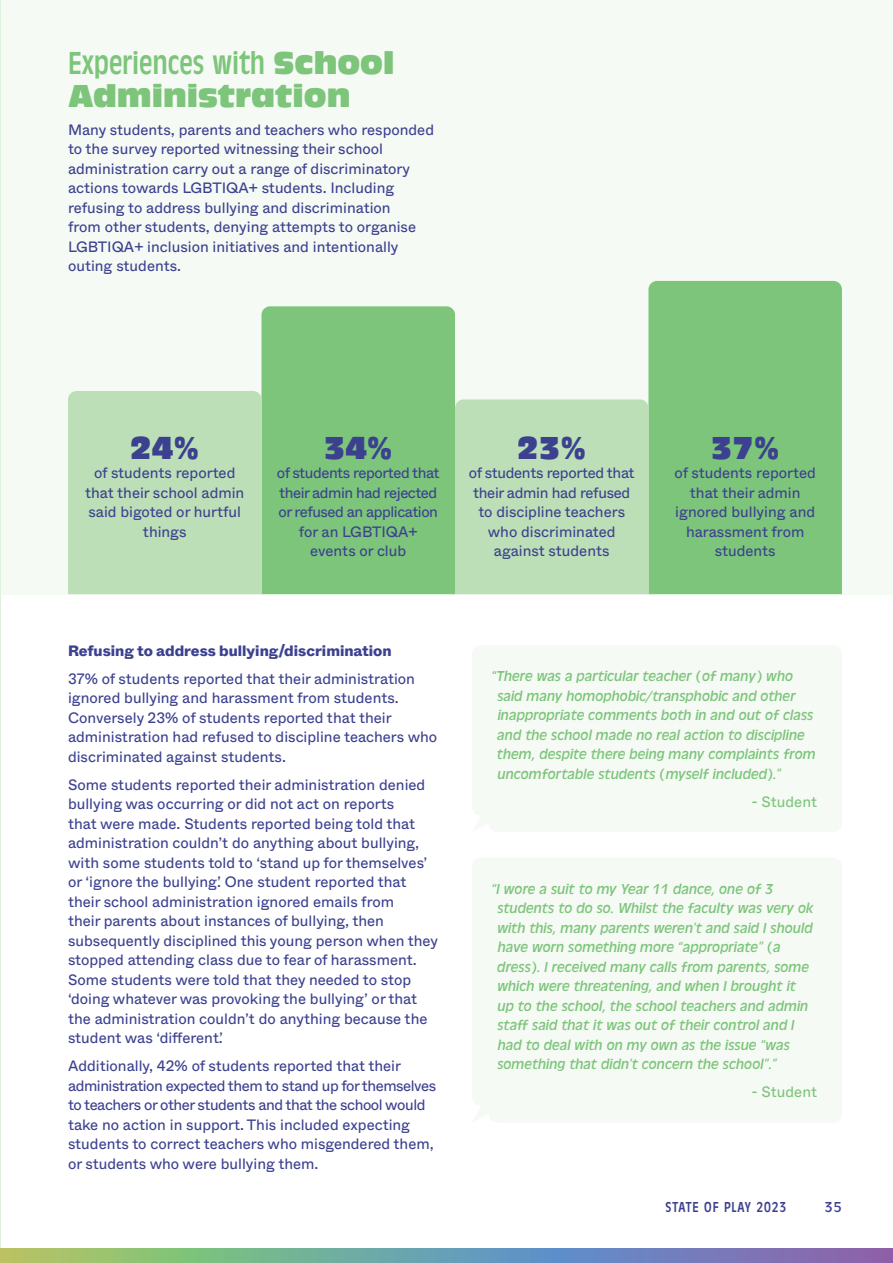
<style>
.page{position:relative;width:893px;height:1263px;background:#fff}
.page>*{position:absolute;margin:0;border:0;box-sizing:border-box;transform-origin:0 0}
.t1{font:33px/33px "Antique Oli Com";color:#7cc57a}
.t2{font:33px "Antique Oli Com";color:#3c418f}
.t3{font:15px/19.5px "Whyte";color:#3c418f}
.t4{font:italic 15px/19.5px "Antique Oli";letter-spacing:.01em;color:#7cc57a}
.t5{font:15px/19.5px "Whyte";letter-spacing:-.03em;color:#3c418f;text-align:center}
.t6{font:800 15px "Whyte";color:#3c418f}
.t7{font:15px "Whyte";color:#7cc57a}
.t8{font:15px "Antique Oli";color:#3c418f}
</style>
<div class="page">
<div style="left:1px;top:0;width:892px;height:594px;background:#f6faf5"></div>
<div style="left:648px;top:281px;width:194px;height:313px;background:#7cc57a"></div>
<div style="left:455px;top:399px;width:193px;height:195px;background:#bcdfb7"></div>
<div style="left:261px;top:306px;width:194px;height:288px;background:#7cc57a"></div>
<div style="left:68px;top:391px;width:193px;height:203px;background:#bcdfb7"></div>
<svg style="left:0;top:1248px;width:893px;height:15px;background:#7b9ba1"></svg>
<h1 class="t1" style="left:68px;top:47px;width:328px;text-indent:84px">■ ▲ ▼ School<br>Administration</h1>
<p class="t3" style="left:68px;top:119px;width:368px">Many students, parents and teachers who responded to the survey reported witnessing their school administration carry out a range of discriminatory actions towards LGBTIQA+ students. Including refusing to address bullying and discrimination<br>from other students, denying attempts to organise LGBTIQA+ inclusion initiatives and intentionally outing students.</p>
<h1 class="t2" style="left:130px;top:429px;width:70px">24%</h1>
<p class="t3" style="left:85px;top:462px;width:161px;text-align:center">of students reported that their school admin said bigoted or hurtful things</p>
<h1 class="t2" style="left:324px;top:429px;width:70px">34%</h1>
<p class="t5" style="left:277px;top:462px;width:164px">of students reported that their admin had rejected or refused an application for an LGBTIQA+ events or club</p>
<h1 class="t2" style="left:517px;top:429px;width:70px">23%</h1>
<p class="t3" style="left:469px;top:462px;width:167px;text-align:center">of students reported that their admin had refused to discipline teachers who discriminated against students</p>
<h1 class="t2" style="left:711px;top:429px;width:70px">37%</h1>
<p class="t3" style="left:674px;top:462px;width:143px;text-align:center">of students reported that their admin ignored bullying and harassment from students</p>
<p class="t6" style="left:68px;top:638px;width:325px">Refusing to address bullying/discrimination</p>
<p class="t3" style="left:68px;top:668px;width:371px">37% of students reported that their administration ignored bullying and harassment from students.<br>Conversely 23% of students reported that their administration had refused to discipline teachers who discriminated against students.</p>
<p class="t3" style="left:68px;top:774px;width:372px">Some students reported their administration denied bullying was occurring or did not act on reports<br>that were made. Students reported being told that administration couldn’t do anything about bullying, with some students told to ‘stand up for themselves’ or ‘ignore the bullying’. One student reported that their school administration ignored emails from<br>their parents about instances of bullying, then subsequently disciplined this young person when they stopped attending class due to fear of harassment.<br>Some students were told that they needed to stop ‘doing whatever was provoking the bullying’ or that the administration couldn’t do anything because the student was ‘different’.</p>
<p class="t3" style="left:68px;top:1055px;width:370px">Additionally, 42% of students reported that their administration expected them to stand up for themselves to teachers or other students and that the school would take no action in support. This included expecting students to correct teachers who misgendered them, or students who were bullying them.</p>
<p class="t4" style="left:497px;top:667px;width:320px;text-indent:-5px">“There was a particular teacher (of many) who said many homophobic/transphobic and other inappropriate comments both in and out of class and the school made no real action to discipline them, despite there being many complaints from uncomfortable students (myself included).”</p>
<p class="t7" style="left:751px;top:790px;width:67px">- Student</p>
<p class="t4" style="left:497px;top:879px;width:318px;text-indent:-6px">“I wore a suit to my Year 11 dance, one of 3 students to do so. Whilst the faculty was very ok with this, many parents weren’t and said I should have worn something more “appropriate” (a dress). I received many calls from parents, some which were threatening, and when I brought it up to the school, the school teachers and admin staff said that it was out of their control and I had to deal with on my own as the issue “was something that didn’t concern the school”.”</p>
<p class="t7" style="left:751px;top:1080px;width:67px">- Student</p>
<p class="t8" style="left:824px;top:1199px;width:19px">35</p>
</div>
